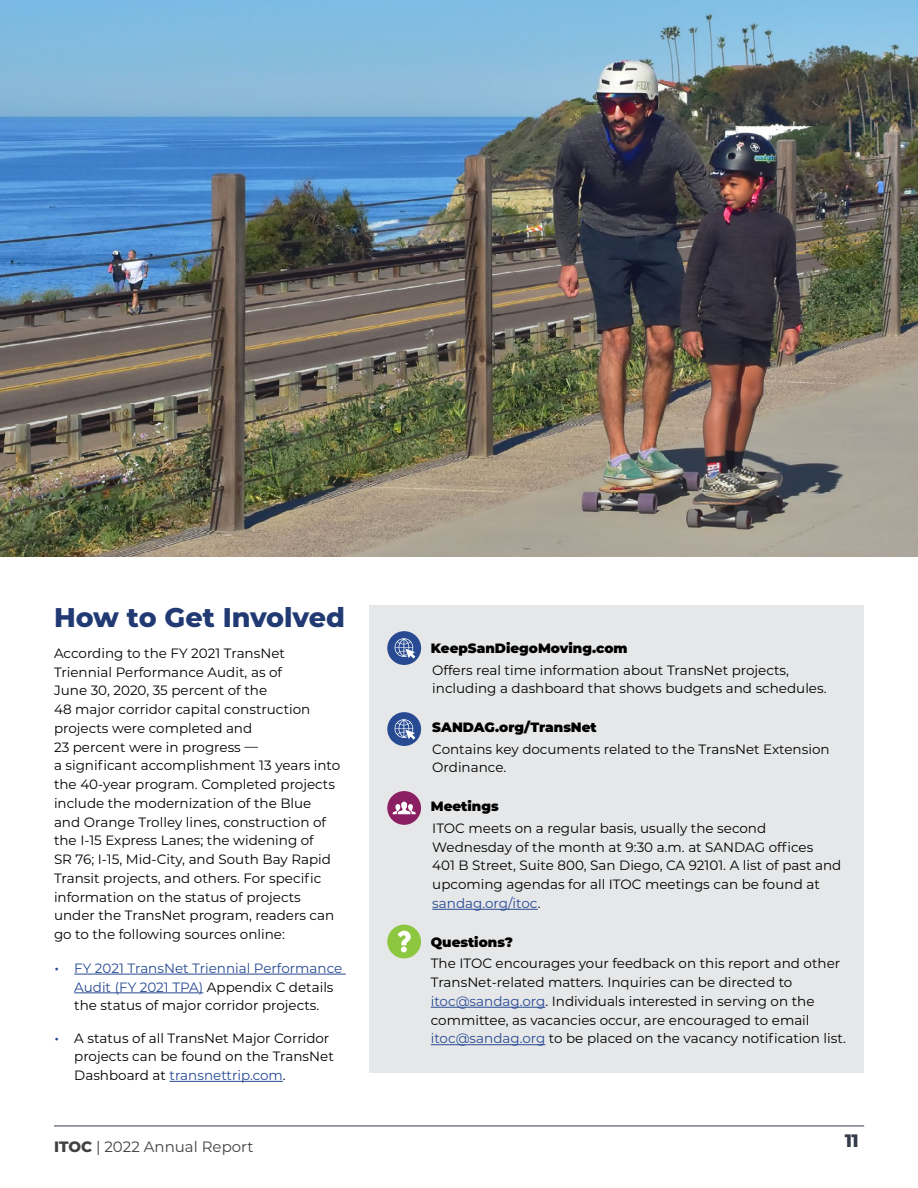
<style>
.page{position:relative;width:918px;height:1188px;background:#fff}
.page>*{position:absolute;margin:0;border:0;box-sizing:border-box;transform-origin:0 0}
.t1{font:800 27px "Montserrat";color:#223a74}
.t2{font:800 18px "Montserrat";color:#353b4a}
.t3{font:15px "Montserrat";color:#414042}
.t4{font:13.5px/18.8px "Montserrat";color:#000}
.t5{font:13.5px/18.8px "Montserrat";color:#274a93}
.t6{font:900 13.5px "Montserrat";color:#000}
.s1{font-size:18px}
.s2{color:#000}
.s3{font-size:18px;color:#274a93}
.s4{color:#274a93}
.s5{font-weight:800}
</style>
<div class="page">
<hr style="left:74px;top:974px;width:272px;height:1px;background:#274a93">
<hr style="left:74px;top:993px;width:129px;height:1px;background:#274a93">
<hr style="left:170px;top:1081px;width:113px;height:1px;background:#274a93">
<div style="left:369px;top:605px;width:495px;height:468px;background:#e6e7e8"></div>
<hr style="left:432px;top:909px;width:106px;height:1px;background:#274a93">
<hr style="left:431px;top:1007px;width:114px;height:1px;background:#274a93">
<hr style="left:431px;top:1044px;width:114px;height:1px;background:#274a93">
<div style="left:387px;top:631px;width:34px;height:34px;background:#274a93;border-radius:50%"></div>
<svg style="left:395px;top:638px;width:20px;height:21px"></svg>
<div style="left:387px;top:712px;width:34px;height:34px;background:#274a93;border-radius:50%"></div>
<svg style="left:395px;top:719px;width:20px;height:21px"></svg>
<div style="left:387px;top:791px;width:34px;height:34px;background:#8a1f62;border-radius:50%"></div>
<svg style="left:392px;top:802px;width:24px;height:12px"></svg>
<div style="left:387px;top:925px;width:34px;height:33px;background:#8dc63f;border-radius:50%"></div>
<svg style="left:398px;top:931px;width:13px;height:21px"></svg>
<img style="left:0;top:0;width:918px;height:556px">
<hr style="left:54px;top:1126px;width:810px;height:1px;background:#353b4a">
<h1 class="t1" style="left:54px;top:598px;width:292px">How to Get Involved</h1>
<p class="t4" style="left:54px;top:643px;width:288px">According to the FY 2021 TransNet Triennial Performance Audit, as of<br>June 30, 2020, 35 percent of the<br>48 major corridor capital construction projects were completed and<br>23 percent were in progress —<br>a significant accomplishment 13 years into the 40-year program. Completed projects include the modernization of the Blue and Orange Trolley lines, construction of the I-15 Express Lanes; the widening of<br>SR 76; I-15, Mid-City, and South Bay Rapid Transit projects, and others. For specific information on the status of projects under the TransNet program, readers can go to the following sources online:</p>
<p class="t5" style="left:74px;top:958px;width:270px;text-indent:-20px"><span class="s1">•</span> FY 2021 TransNet Triennial Performance<br>Audit (FY 2021 TPA) <span class="s2">Appendix C details the status of major corridor projects.</span></p>
<p class="t4" style="left:74px;top:1028px;width:261px;text-indent:-20px"><span class="s3">•</span> A status of all TransNet Major Corridor projects can be found on the TransNet<br>Dashboard at <span class="s4">transnettrip.com</span>.</p>
<p class="t6" style="left:431px;top:638px;width:198px">KeepSanDiegoMoving.com</p>
<p class="t4" style="left:432px;top:660px;width:396px">Offers real time information about TransNet projects, including a dashboard that shows budgets and schedules.</p>
<p class="t6" style="left:432px;top:717px;width:166px">SANDAG.org/TransNet</p>
<p class="t4" style="left:432px;top:739px;width:399px">Contains key documents related to the TransNet Extension<br>Ordinance.</p>
<p class="t6" style="left:431px;top:797px;width:69px">Meetings</p>
<p class="t4" style="left:432px;top:818px;width:411px">ITOC meets on a regular basis, usually the second Wednesday of the month at 9:30 a.m. at SANDAG offices<br>401 B Street, Suite 800, San Diego, CA 92101. A list of past and upcoming agendas for all ITOC meetings can be found at <span class="s4">sandag.org/itoc</span>.</p>
<p class="t6" style="left:431px;top:932px;width:84px">Questions?</p>
<p class="t4" style="left:431px;top:954px;width:417px">The ITOC encourages your feedback on this report and other TransNet-related matters. Inquiries can be directed to <span class="s4">itoc@sandag.org</span>. Individuals interested in serving on the committee, as vacancies occur, are encouraged to email <span class="s4">itoc@sandag.org</span> to be placed on the vacancy notification list.</p>
<p class="t3" style="left:54px;top:1136px;width:201px"><span class="s5">ITOC</span> | 2022 Annual Report</p>
<h2 class="t2" style="left:845px;top:1128px;width:15px">11</h2>
</div>
